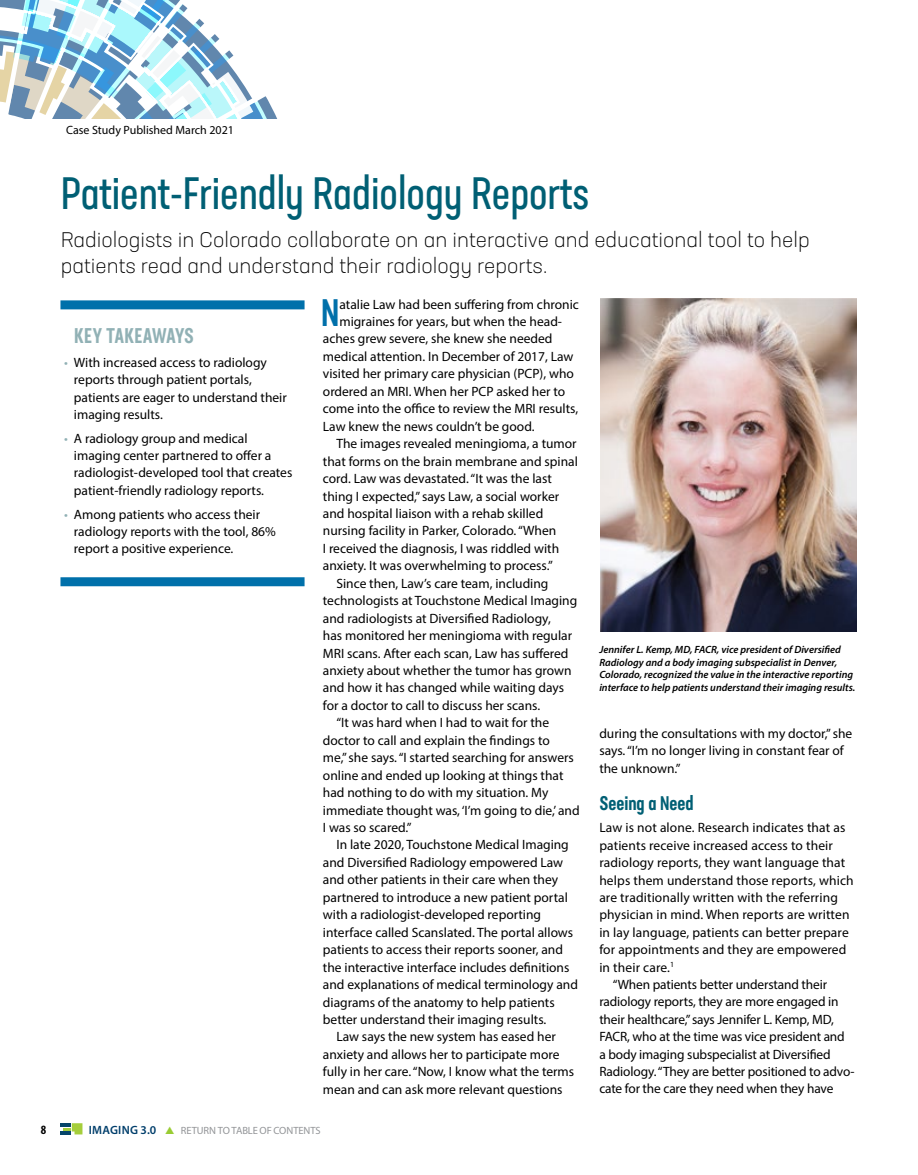
<style>
.page{position:relative;width:918px;height:1175px;background:#fff}
.page>*{position:absolute;margin:0;border:0;box-sizing:border-box;transform-origin:0 0}
.t1{font:45px "Neusa Next Std Compact";color:#005f74}
.t2{font:500 37.8px "Neusa Next Std Compact";color:#0070aa}
.t3{font:300 21px/25.2px "Neusa Next Std";color:#000}
.t4{font:500 21px "Neusa Next Std Compact";letter-spacing:-.005em;color:#91b1b5}
.t5{font:500 19.5px "Neusa Next Std Compact";color:#005f74}
.t6{font:13.5px/17.2px "Myriad Pro";color:#000}
.t7{font:700 condensed 12.75px "Myriad Pro";color:#000}
.t8{font:12px "Myriad Pro";color:#000}
.t9{font:italic 600 10.5px/12.6px "Myriad Pro";color:#000}
.t10{font:10.5px "Myriad Pro";color:#939598}
.s1{color:#91b1b5}
.s2{font-weight:600;font-size:12px;color:#003e6b}
.s3{color:#9c3}
</style>
<div class="page">
<svg style="left:61px;top:1123px;width:21px;height:11px"></svg>
<svg style="left:0;top:0;width:277px;height:118px"></svg>
<div style="left:60px;top:300px;width:245px;height:9px;background:#0070aa"></div>
<div style="left:60px;top:577px;width:245px;height:9px;background:#0070aa"></div>
<img style="left:601px;top:298px;width:255px;height:333px">
<p class="t8" style="left:66px;top:122px;width:169px">Case Study Published March 2021</p>
<h1 class="t1" style="left:61px;top:165px;width:530px">Patient-Friendly Radiology Reports</h1>
<h3 class="t3" style="left:61px;top:227px;width:751px">Radiologists in Colorado collaborate on an interactive and educational tool to help patients read and understand their radiology reports.</h3>
<h3 class="t4" style="left:74px;top:322px;width:121px">KEY TAKEAWAYS</h3>
<p class="t6" style="left:74px;top:354px;width:214px;text-indent:-10px"><span class="s1">•</span> With increased access to radiology reports through patient portals, patients are eager to understand their imaging results.</p>
<p class="t6" style="left:74px;top:429px;width:220px;text-indent:-10px"><span class="s1">•</span> A radiology group and medical imaging center partnered to offer a radiologist-developed tool that creates patient-friendly radiology reports.</p>
<p class="t6" style="left:74px;top:505px;width:203px;text-indent:-10px"><span class="s1">•</span> Among patients who access their radiology reports with the tool, 86% report a positive experience.</p>
<h2 class="t2" style="left:321px;top:289px;width:20px">N</h2>
<p class="t6" style="left:339px;top:295px;width:241px">atalie Law had been suffering from chronic</p>
<p class="t6" style="left:339px;top:313px;width:224px">migraines for years, but when the head-</p>
<p class="t6" style="left:323px;top:330px;width:231px">aches grew severe, she knew she needed</p>
<p class="t6" style="left:323px;top:347px;width:252px">medical attention. In December of 2017, Law</p>
<p class="t6" style="left:323px;top:365px;width:253px">visited her primary care physician (PCP), who</p>
<p class="t6" style="left:323px;top:382px;width:244px">ordered an MRI. When her PCP asked her to</p>
<p class="t6" style="left:323px;top:400px;width:257px">come into the office to review the MRI results,</p>
<p class="t6" style="left:323px;top:417px;width:213px">Law knew the news couldn’t be good.</p>
<p class="t6" style="left:336px;top:435px;width:242px">The images revealed meningioma, a tumor</p>
<p class="t6" style="left:323px;top:452px;width:257px">that forms on the brain membrane and spinal</p>
<p class="t6" style="left:323px;top:469px;width:230px">cord. Law was devastated. “It was the last</p>
<p class="t6" style="left:323px;top:487px;width:238px">thing I expected,” says Law, a social worker</p>
<p class="t6" style="left:323px;top:504px;width:222px">and hospital liaison with a rehab skilled</p>
<p class="t6" style="left:323px;top:522px;width:235px">nursing facility in Parker, Colorado. “When</p>
<p class="t6" style="left:323px;top:539px;width:238px">I received the diagnosis, I was riddled with</p>
<p class="t6" style="left:323px;top:557px;width:231px">anxiety. It was overwhelming to process.”</p>
<p class="t6" style="left:336px;top:574px;width:214px">Since then, Law’s care team, including</p>
<p class="t6" style="left:323px;top:592px;width:256px">technologists at Touchstone Medical Imaging</p>
<p class="t6" style="left:323px;top:609px;width:229px">and radiologists at Diversified Radiology,</p>
<p class="t6" style="left:323px;top:626px;width:251px">has monitored her meningioma with regular</p>
<p class="t6" style="left:323px;top:644px;width:247px">MRI scans. After each scan, Law has suffered</p>
<p class="t6" style="left:323px;top:661px;width:250px">anxiety about whether the tumor has grown</p>
<p class="t6" style="left:323px;top:679px;width:243px">and how it has changed while waiting days</p>
<p class="t6" style="left:323px;top:696px;width:219px">for a doctor to call to discuss her scans.</p>
<p class="t6" style="left:336px;top:714px;width:214px">“It was hard when I had to wait for the</p>
<p class="t6" style="left:323px;top:731px;width:229px">doctor to call and explain the findings to</p>
<p class="t6" style="left:323px;top:749px;width:253px">me,” she says. “I started searching for answers</p>
<p class="t6" style="left:323px;top:766px;width:242px">online and ended up looking at things that</p>
<p class="t6" style="left:323px;top:783px;width:227px">had nothing to do with my situation. My</p>
<p class="t6" style="left:323px;top:801px;width:258px">immediate thought was, ‘I’m going to die,’ and</p>
<p class="t6" style="left:323px;top:818px;width:90px">I was so scared.”</p>
<p class="t6" style="left:336px;top:836px;width:234px">In late 2020, Touchstone Medical Imaging</p>
<p class="t6" style="left:323px;top:853px;width:242px">and Diversified Radiology empowered Law</p>
<p class="t6" style="left:323px;top:871px;width:237px">and other patients in their care when they</p>
<p class="t6" style="left:323px;top:888px;width:246px">partnered to introduce a new patient portal</p>
<p class="t6" style="left:323px;top:906px;width:220px">with a radiologist-developed reporting</p>
<p class="t6" style="left:323px;top:923px;width:252px">interface called Scanslated. The portal allows</p>
<p class="t6" style="left:323px;top:940px;width:242px">patients to access their reports sooner, and</p>
<p class="t6" style="left:323px;top:958px;width:248px">the interactive interface includes definitions</p>
<p class="t6" style="left:323px;top:975px;width:257px">and explanations of medical terminology and</p>
<p class="t6" style="left:323px;top:993px;width:233px">diagrams of the anatomy to help patients</p>
<p class="t6" style="left:323px;top:1010px;width:225px">better understand their imaging results.</p>
<p class="t6" style="left:336px;top:1028px;width:221px">Law says the new system has eased her</p>
<p class="t6" style="left:323px;top:1045px;width:238px">anxiety and allows her to participate more</p>
<p class="t6" style="left:323px;top:1063px;width:253px">fully in her care. “Now, I know what the terms</p>
<p class="t6" style="left:323px;top:1080px;width:241px">mean and can ask more relevant questions</p>
<p class="t7" style="left:41px;top:1122px;width:7px">8</p>
<p class="t10" style="left:89px;top:1123px;width:233px"><span class="s2">IMAGING 3.0</span> <span class="s3">▲</span> RETURN TO TABLE OF CONTENTS</p>
<p class="t9" style="left:599px;top:643px;width:257px">Jennifer L. Kemp, MD, FACR, vice president of Diversified Radiology and a body imaging subspecialist in Denver, Colorado, recognized the value in the interactive reporting interface to help patients understand their imaging results.</p>
<p class="t6" style="left:599px;top:724px;width:254px">during the consultations with my doctor,” she says. “I’m no longer living in constant fear of the unknown.”</p>
<h3 class="t5" style="left:599px;top:790px;width:96px">Seeing a Need</h3>
<p class="t6" style="left:599px;top:819px;width:248px">Law is not alone. Research indicates that as</p>
<p class="t6" style="left:599px;top:836px;width:235px">patients receive increased access to their</p>
<p class="t6" style="left:599px;top:854px;width:247px">radiology reports, they want language that</p>
<p class="t6" style="left:599px;top:871px;width:256px">helps them understand those reports, which</p>
<p class="t6" style="left:599px;top:888px;width:240px">are traditionally written with the referring</p>
<p class="t6" style="left:599px;top:906px;width:252px">physician in mind. When reports are written</p>
<p class="t6" style="left:599px;top:923px;width:251px">in lay language, patients can better prepare</p>
<p class="t6" style="left:599px;top:940px;width:249px">for appointments and they are empowered</p>
<p class="t6" style="left:599px;top:958px;width:76px">in their care.<sup>1</sup></p>
<p class="t6" style="left:613px;top:975px;width:216px">“When patients better understand their</p>
<p class="t6" style="left:599px;top:993px;width:241px">radiology reports, they are more engaged in</p>
<p class="t6" style="left:599px;top:1010px;width:236px">their healthcare,” says Jennifer L. Kemp, MD,</p>
<p class="t6" style="left:599px;top:1027px;width:247px">FACR, who at the time was vice president and</p>
<p class="t6" style="left:599px;top:1045px;width:233px">a body imaging subspecialist at Diversified</p>
<p class="t6" style="left:599px;top:1062px;width:257px">Radiology. “They are better positioned to advo-</p>
<p class="t6" style="left:599px;top:1080px;width:236px">cate for the care they need when they have</p>
</div>
